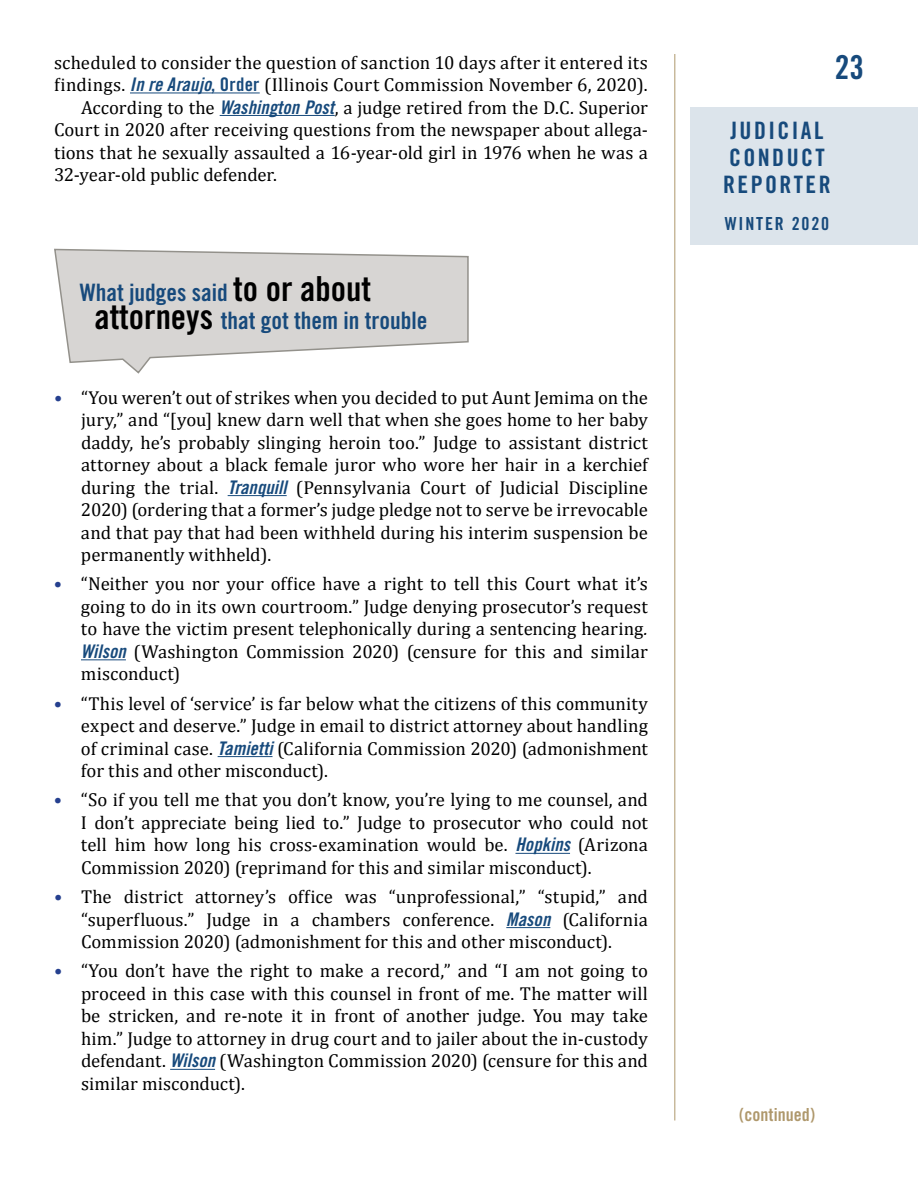
<style>
.page{position:relative;width:918px;height:1188px;background:#fff}
.page>*{position:absolute;margin:0;border:0;box-sizing:border-box;transform-origin:0 0}
.t1{font:33px "Trade Gothic Bold Cond Twenty";color:#174a7c}
.t2{font:24px/28.5px "Trade Gothic Bold Cond Twenty";color:#174a7c}
.t3{font:24px/27px "Trade Gothic Bold Cond Twenty";letter-spacing:.1em;color:#174a7c;text-align:center}
.t4{font:18.75px/22.5px "Cambria";color:#000;text-align:justify}
.t5{font:18px "Trade Gothic Bold Cond Twenty";color:#af986c}
.t6{font:18px "Trade Gothic Bold Cond Twenty";letter-spacing:.1em;color:#174a7c}
.s1{font-family:"Trade Gothic Bold Cond Twenty Obl";color:#174a7c}
.s2{font-family:"Trade Gothic Bold Cond Twenty";color:#174a7c}
.s3{font-size:34.5px;color:#000}
.s4{color:#25408f}
.s5{font-style:italic}
</style>
<div class="page">
<div style="left:690px;top:107px;width:228px;height:138px;background:#dce4eb"></div>
<hr style="left:675px;top:54px;width:1px;height:1066px;background:#af986c">
<hr style="left:130px;top:92px;width:130px;height:1px;background:#174a7c">
<hr style="left:220px;top:115px;width:115px;height:1px;background:#174a7c">
<hr style="left:228px;top:495px;width:59px;height:1px;background:#174a7c">
<hr style="left:81px;top:659px;width:45px;height:1px;background:#174a7c">
<hr style="left:218px;top:756px;width:55px;height:1px;background:#174a7c">
<hr style="left:515px;top:853px;width:55px;height:1px;background:#174a7c">
<hr style="left:506px;top:927px;width:44px;height:1px;background:#174a7c">
<hr style="left:170px;top:1069px;width:45px;height:1px;background:#174a7c">
<svg style="left:54px;top:248px;width:415px;height:126px"></svg>
<p class="t4" style="left:54px;top:51px;width:595px">scheduled to consider the question of sanction 10 days after it entered its</p>
<p class="t4" style="left:54px;top:73px;width:595px">findings. <span class="s1">In re Araujo</span><span class="s2">, Order</span> (Illinois Court Commission November 6, 2020).</p>
<p class="t4" style="left:81px;top:96px;width:569px">According to the <span class="s1">Washington Post</span>, a judge retired from the D.C. Superior</p>
<p class="t4" style="left:54px;top:118px;width:595px">Court in 2020 after receiving questions from the newspaper about allega-</p>
<p class="t4" style="left:54px;top:141px;width:595px">tions that he sexually assaulted a 16-year-old girl in 1976 when he was a</p>
<p class="t4" style="left:54px;top:163px;width:225px">32-year-old public defender.</p>
<p class="t2" style="left:94px;top:278px;width:334px;text-indent:-14px">What judges said <span class="s3">to or about attorneys</span> that got them in trouble</p>
<p class="t4" style="left:81px;top:386px;width:569px;text-indent:-27px"><span class="s4">•</span> “You weren’t out of strikes when you decided to put Aunt Jemima on the jury,” and “[you] knew darn well that when she goes home to her baby daddy, he’s probably slinging heroin too.” Judge to assistant district attorney about a black female juror who wore her hair in a kerchief during the trial. <span class="s1">Tranquill</span> (Pennsylvania Court of Judicial Discipline 2020) (ordering that a former’s judge pledge not to serve be irrevocable and that pay that had been withheld during his interim suspension be permanently withheld).</p>
<p class="t4" style="left:81px;top:573px;width:569px;text-indent:-27px"><span class="s4">•</span> “Neither you nor your office have a right to tell this Court what it’s going to do in its own courtroom.” Judge denying prosecutor’s request to have the victim present telephonically during a sentencing hearing<span class="s5">.<br></span><span class="s1">Wilson</span> (Washington Commission 2020) (censure for this and similar misconduct)</p>
<p class="t4" style="left:81px;top:692px;width:569px;text-indent:-27px"><span class="s4">•</span> “This level of ‘service’ is far below what the citizens of this community expect and deserve.” Judge in email to district attorney about handling of criminal case. <span class="s1">Tamietti</span> (California Commission 2020) (admonishment for this and other misconduct).</p>
<p class="t4" style="left:81px;top:789px;width:569px;text-indent:-27px"><span class="s4">•</span> “So if you tell me that you don’t know, you’re lying to me counsel, and I don’t appreciate being lied to.” Judge to prosecutor who could not tell him how long his cross-examination would be. <span class="s1">Hopkins</span> (Arizona Commission 2020) (reprimand for this and similar misconduct).</p>
<p class="t4" style="left:81px;top:886px;width:569px;text-indent:-27px"><span class="s4">•</span> The district attorney’s office was “unprofessional,” “stupid,” and “superfluous.” Judge in a chambers conference. <span class="s1">Mason</span> (California Commission 2020) (admonishment for this and other misconduct).</p>
<p class="t4" style="left:81px;top:960px;width:569px;text-indent:-27px"><span class="s4">•</span> “You don’t have the right to make a record,” and “I am not going to proceed in this case with this counsel in front of me. The matter will be stricken, and re-note it in front of another judge. You may take him.” Judge to attorney in drug court and to jailer about the in-custody defendant. <span class="s1">Wilson</span> (Washington Commission 2020) (censure for this and similar misconduct).</p>
<h1 class="t1" style="left:835px;top:47px;width:31px">23</h1>
<p class="t3" style="left:723px;top:116px;width:109px">JUDICIAL<br>CONDUCT<br>REPORTER</p>
<p class="t6" style="left:725px;top:213px;width:106px">WINTER 2020</p>
<p class="t5" style="left:739px;top:1103px;width:78px">(continued)</p>
</div>
